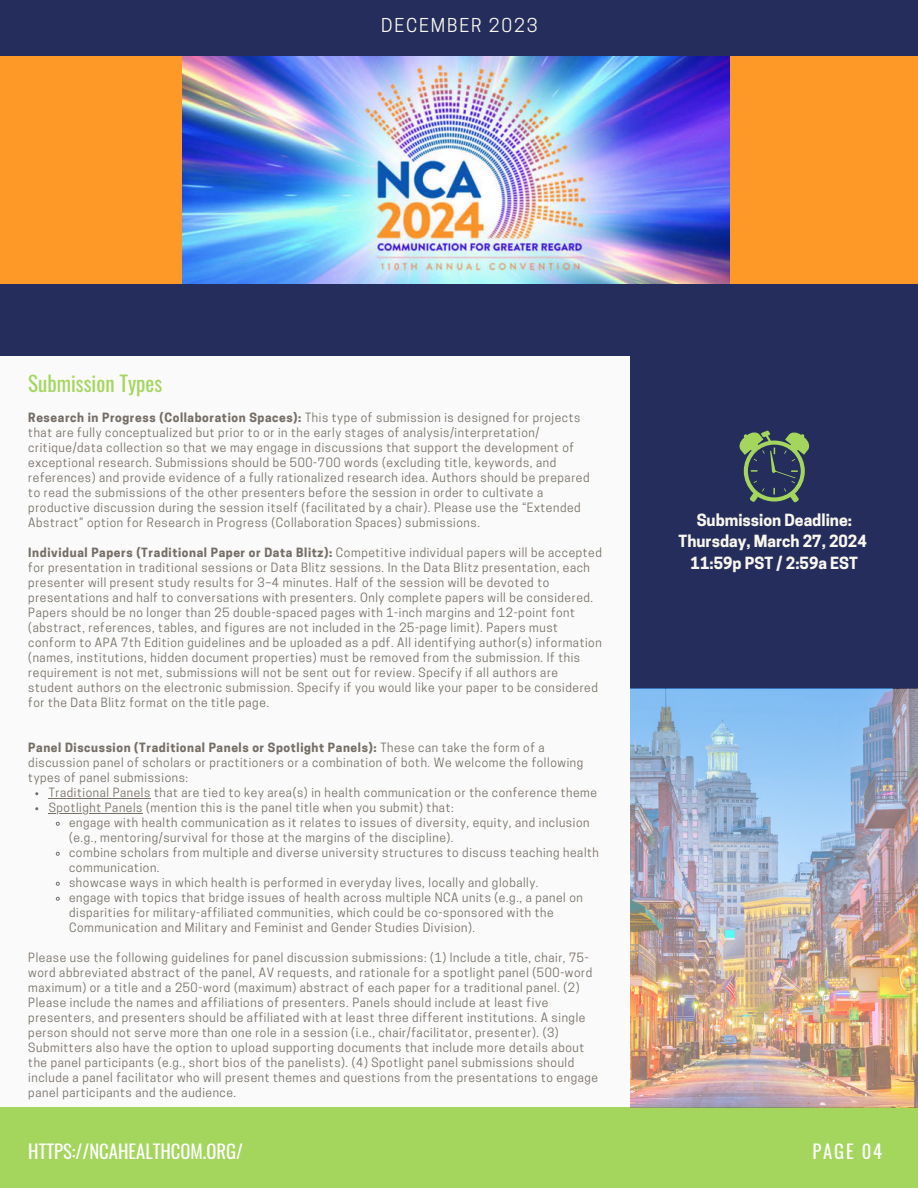
<style>
.page{position:relative;width:918px;height:1188px;background:#fafafa}
.page>*{position:absolute;margin:0;border:0;box-sizing:border-box;transform-origin:0 0}
.t1{font:21px "Oswald";color:#a4d65e}
.t2{font:18.75px "Oswald";color:#fff}
.t3{font:18px "Cooper Hewitt";letter-spacing:.1em;color:#f9f7ed}
.t4{font:700 15.75px/21.3px "Cooper Hewitt";color:#f9f7ed;text-align:center}
.t5{font:12px/15px "Cooper Hewitt";letter-spacing:.05em;color:#756e65}
.s1{font-weight:700}
</style>
<div class="page">
<div style="left:0;top:1107px;width:918px;height:81px;background:#a4d65e"></div>
<div style="left:631px;top:104px;width:287px;height:585px;background:#242d5b"></div>
<img style="left:182px;top:55px;width:548px;height:229px">
<div style="left:0;top:49px;width:182px;height:246px;background:#fe9827"></div>
<div style="left:730px;top:48px;width:188px;height:247px;background:#fe9827"></div>
<div style="left:0;top:0;width:918px;height:55px;background:#242d5b"></div>
<div style="left:0;top:284px;width:918px;height:72px;background:#242d5b"></div>
<svg style="left:739px;top:430px;width:71px;height:72px"></svg>
<img style="left:631px;top:689px;width:287px;height:418px">
<hr style="left:49px;top:798px;width:64px;height:1px;background:#756e65">
<hr style="left:113px;top:798px;width:38px;height:1px;background:#756e65">
<hr style="left:49px;top:813px;width:94px;height:1px;background:#756e65">
<svg style="left:55px;top:821px;width:5px;height:5px"></svg>
<svg style="left:55px;top:851px;width:5px;height:5px"></svg>
<svg style="left:55px;top:881px;width:5px;height:5px"></svg>
<svg style="left:55px;top:896px;width:5px;height:5px"></svg>
<p class="t3" style="left:381px;top:18px;width:158px">DECEMBER 2023</p>
<p class="t1" style="left:28px;top:367px;width:136px">Submission Types</p>
<p class="t5" style="left:28px;top:412px;width:563px"><span class="s1">Research in Progress (Collaboration Spaces):</span> This type of submission is designed for projects that are fully conceptualized but prior to or in the early stages of analysis/interpretation/ critique/data collection so that we may engage in discussions that support the development of exceptional research. Submissions should be 500-700 words (excluding title, keywords, and references) and provide evidence of a fully rationalized research idea. Authors should be prepared to read the submissions of the other presenters before the session in order to cultivate a productive discussion during the session itself (facilitated by a chair). Please use the “Extended Abstract” option for Research in Progress (Collaboration Spaces) submissions.</p>
<p class="t5" style="left:28px;top:547px;width:575px"><span class="s1">Individual Papers (Traditional Paper or Data Blitz):</span> Competitive individual papers will be accepted for presentation in traditional sessions or Data Blitz sessions. In the Data Blitz presentation, each presenter will present study results for 3–4 minutes. Half of the session will be devoted to presentations and half to conversations with presenters. Only complete papers will be considered.<br>Papers should be no longer than 25 double-spaced pages with 1-inch margins and 12-point font (abstract, references, tables, and figures are not included in the 25-page limit). Papers must conform to APA 7th Edition guidelines and be uploaded as a pdf. All identifying author(s) information (names, institutions, hidden document properties) must be removed from the submission. If this requirement is not met, submissions will not be sent out for review. Specify if all authors are student authors on the electronic submission. Specify if you would like your paper to be considered for the Data Blitz format on the title page.</p>
<p class="t5" style="left:28px;top:742px;width:556px"><span class="s1">Panel Discussion (Traditional Panels or Spotlight Panels):</span> These can take the form of a discussion panel of scholars or practitioners or a combination of both. We welcome the following types of panel submissions:</p>
<p class="t5" style="left:49px;top:787px;width:550px">Traditional Panels that are tied to key area(s) in health communication or the conference theme</p>
<p class="t5" style="left:49px;top:802px;width:407px">Spotlight Panels (mention this is the panel title when you submit) that:</p>
<p class="t5" style="left:69px;top:817px;width:522px">engage with health communication as it relates to issues of diversity, equity, and inclusion (e.g., mentoring/survival for those at the margins of the discipline).</p>
<p class="t5" style="left:69px;top:847px;width:531px">combine scholars from multiple and diverse university structures to discuss teaching health communication.</p>
<p class="t5" style="left:69px;top:877px;width:471px">showcase ways in which health is performed in everyday lives, locally and globally.</p>
<p class="t5" style="left:69px;top:892px;width:515px">engage with topics that bridge issues of health across multiple NCA units (e.g., a panel on disparities for military-affiliated communities, which could be co-sponsored with the<br>Communication and Military and Feminist and Gender Studies Division).</p>
<p class="t5" style="left:28px;top:952px;width:571px">Please use the following guidelines for panel discussion submissions: (1) Include a title, chair, 75- word abbreviated abstract of the panel, AV requests, and rationale for a spotlight panel (500-word maximum) or a title and a 250-word (maximum) abstract of each paper for a traditional panel. (2)<br>Please include the names and affiliations of presenters. Panels should include at least five presenters, and presenters should be affiliated with at least three different institutions. A single person should not serve more than one role in a session (i.e., chair/facilitator, presenter). (3)<br>Submitters also have the option to upload supporting documents that include more details about the panel participants (e.g., short bios of the panelists). (4) Spotlight panel submissions should include a panel facilitator who will present themes and questions from the presentations to engage panel participants and the audience.</p>
<p class="t4" style="left:679px;top:511px;width:190px">Submission Deadline:<br>Thursday, March 27, 2024</p>
<p class="t4" style="left:691px;top:554px;width:169px">11:59p PST / 2:59a EST</p>
<p class="t2" style="left:28px;top:1137px;width:216px">HTTPS://NCAHEALTHCOM.ORG/</p>
<p class="t2" style="left:812px;top:1137px;width:71px">PAGE 04</p>
</div>
